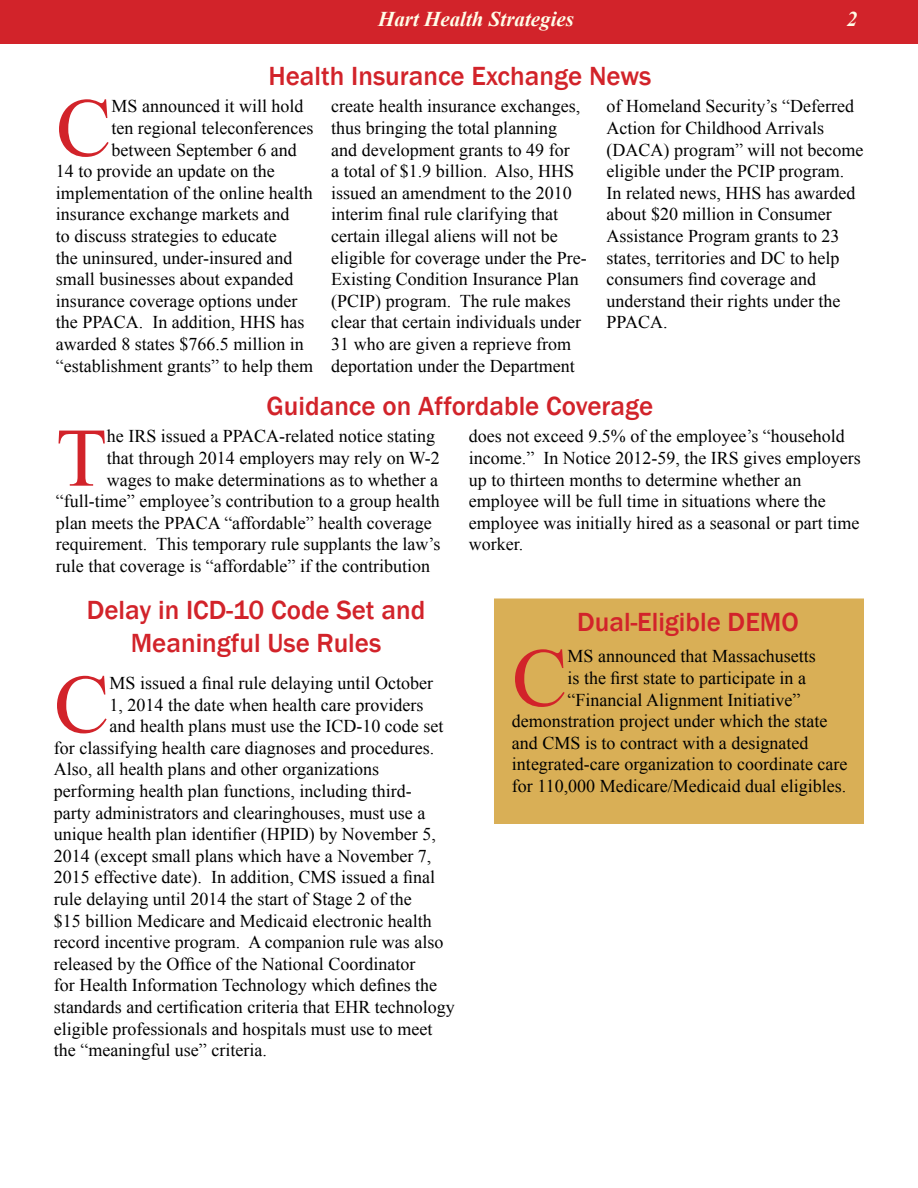
<style>
.page{position:relative;width:918px;height:1188px;background:#fff}
.page>*{position:absolute;margin:0;border:0;box-sizing:border-box;transform-origin:0 0}
.t1{font:83.25px "Times New Roman";color:#d2232a}
.t2{font:500 27px/32.4px "Franklin Gothic";color:#d2232a;text-align:center}
.t3{font:italic 700 21px "Times New Roman";color:#fffde8}
.t4{font:18px/21.6px "Times New Roman";color:#000}
</style>
<div class="page">
<div style="left:494px;top:598px;width:370px;height:226px;background:#d9af56"></div>
<div style="left:0;top:0;width:918px;height:43px;background:#d2232a"></div>
<p class="t3" style="left:378px;top:5px;width:198px">Hart Health Strategies</p>
<p class="t3" style="left:847px;top:5px;width:12px">2</p>
<h2 class="t2" style="left:268px;top:60px;width:385px">Health Insurance Exchange News</h2>
<h1 class="t1" style="left:56px;top:72px;width:57px">C</h1>
<p class="t4" style="left:112px;top:95px;width:194px">MS announced it will hold</p>
<p class="t4" style="left:112px;top:117px;width:203px">ten regional teleconferences</p>
<p class="t4" style="left:112px;top:139px;width:187px">between September 6 and</p>
<p class="t4" style="left:56px;top:160px;width:220px">14 to provide an update on the</p>
<p class="t4" style="left:56px;top:182px;width:258px">implementation of the online health</p>
<p class="t4" style="left:56px;top:203px;width:235px">insurance exchange markets and</p>
<p class="t4" style="left:56px;top:225px;width:222px">to discuss strategies to educate</p>
<p class="t4" style="left:56px;top:247px;width:238px">the uninsured, under-insured and</p>
<p class="t4" style="left:56px;top:268px;width:239px">small businesses about expanded</p>
<p class="t4" style="left:56px;top:290px;width:243px">insurance coverage options under</p>
<p class="t4" style="left:56px;top:311px;width:250px">the PPACA. In addition, HHS has</p>
<p class="t4" style="left:56px;top:333px;width:249px">awarded 8 states $766.5 million in</p>
<p class="t4" style="left:56px;top:355px;width:259px">“establishment grants” to help them</p>
<p class="t4" style="left:331px;top:95px;width:257px">create health insurance exchanges, thus bringing the total planning and development grants to 49 for<br>a total of $1.9 billion. Also, HHS issued an amendment to the 2010 interim final rule clarifying that certain illegal aliens will not be eligible for coverage under the Pre-Existing Condition Insurance Plan (PCIP) program. The rule makes clear that certain individuals under 31 who are given a reprieve from deportation under the Department</p>
<p class="t4" style="left:607px;top:95px;width:258px">of Homeland Security’s “Deferred<br>Action for Childhood Arrivals (DACA) program” will not become eligible under the PCIP program.<br>In related news, HHS has awarded about $20 million in Consumer<br>Assistance Program grants to 23 states, territories and DC to help consumers find coverage and understand their rights under the<br>PPACA.</p>
<h2 class="t2" style="left:267px;top:390px;width:388px">Guidance on Affordable Coverage</h2>
<h1 class="t1" style="left:56px;top:402px;width:52px">T</h1>
<p class="t4" style="left:107px;top:425px;width:330px">he IRS issued a PPACA-related notice stating</p>
<p class="t4" style="left:107px;top:447px;width:335px">that through 2014 employers may rely on W-2</p>
<p class="t4" style="left:107px;top:469px;width:333px">wages to make determinations as to whether a</p>
<p class="t4" style="left:56px;top:490px;width:385px">“full-time” employee’s contribution to a group health</p>
<p class="t4" style="left:56px;top:512px;width:377px">plan meets the PPACA “affordable” health coverage</p>
<p class="t4" style="left:56px;top:533px;width:386px">requirement. This temporary rule supplants the law’s</p>
<p class="t4" style="left:56px;top:555px;width:376px">rule that coverage is “affordable” if the contribution</p>
<h2 class="t2" style="left:87px;top:594px;width:340px">Delay in ICD-10 Code Set and<br>Meaningful Use Rules</h2>
<h1 class="t1" style="left:54px;top:648px;width:57px">C</h1>
<p class="t4" style="left:110px;top:672px;width:325px">MS issued a final rule delaying until October</p>
<p class="t4" style="left:110px;top:693px;width:315px">1, 2014 the date when health care providers</p>
<p class="t4" style="left:110px;top:715px;width:335px">and health plans must use the ICD-10 code set</p>
<p class="t4" style="left:54px;top:737px;width:382px">for classifying health care diagnoses and procedures.</p>
<p class="t4" style="left:54px;top:758px;width:327px">Also, all health plans and other organizations</p>
<p class="t4" style="left:54px;top:780px;width:359px">performing health plan functions, including third-</p>
<p class="t4" style="left:54px;top:801px;width:373px">party administrators and clearinghouses, must use a</p>
<p class="t4" style="left:54px;top:823px;width:383px">unique health plan identifier (HPID) by November 5,</p>
<p class="t4" style="left:54px;top:845px;width:379px">2014 (except small plans which have a November 7,</p>
<p class="t4" style="left:54px;top:866px;width:383px">2015 effective date). In addition, CMS issued a final</p>
<p class="t4" style="left:54px;top:888px;width:359px">rule delaying until 2014 the start of Stage 2 of the</p>
<p class="t4" style="left:54px;top:909px;width:379px">$15 billion Medicare and Medicaid electronic health</p>
<p class="t4" style="left:54px;top:931px;width:391px">record incentive program. A companion rule was also</p>
<p class="t4" style="left:54px;top:953px;width:363px">released by the Office of the National Coordinator</p>
<p class="t4" style="left:54px;top:974px;width:385px">for Health Information Technology which defines the</p>
<p class="t4" style="left:54px;top:996px;width:402px">standards and certification criteria that EHR technology</p>
<p class="t4" style="left:54px;top:1017px;width:380px">eligible professionals and hospitals must use to meet</p>
<p class="t4" style="left:54px;top:1039px;width:214px">the “meaningful use” criteria.</p>
<p class="t4" style="left:469px;top:425px;width:393px">does not exceed 9.5% of the employee’s “household income.” In Notice 2012-59, the IRS gives employers up to thirteen months to determine whether an employee will be full time in situations where the employee was initially hired as a seasonal or part time worker.</p>
<h2 class="t2" style="left:577px;top:606px;width:223px">Dual-Eligible DEMO</h2>
<h1 class="t1" style="left:512px;top:622px;width:57px">C</h1>
<p class="t4" style="left:568px;top:645px;width:250px">MS announced that Massachusetts</p>
<p class="t4" style="left:568px;top:667px;width:240px">is the first state to participate in a</p>
<p class="t4" style="left:568px;top:689px;width:234px">“Financial Alignment Initiative”</p>
<p class="t4" style="left:512px;top:710px;width:317px">demonstration project under which the state</p>
<p class="t4" style="left:512px;top:732px;width:298px">and CMS is to contract with a designated</p>
<p class="t4" style="left:512px;top:753px;width:337px">integrated-care organization to coordinate care</p>
<p class="t4" style="left:512px;top:775px;width:336px">for 110,000 Medicare/Medicaid dual eligibles.</p>
</div>
